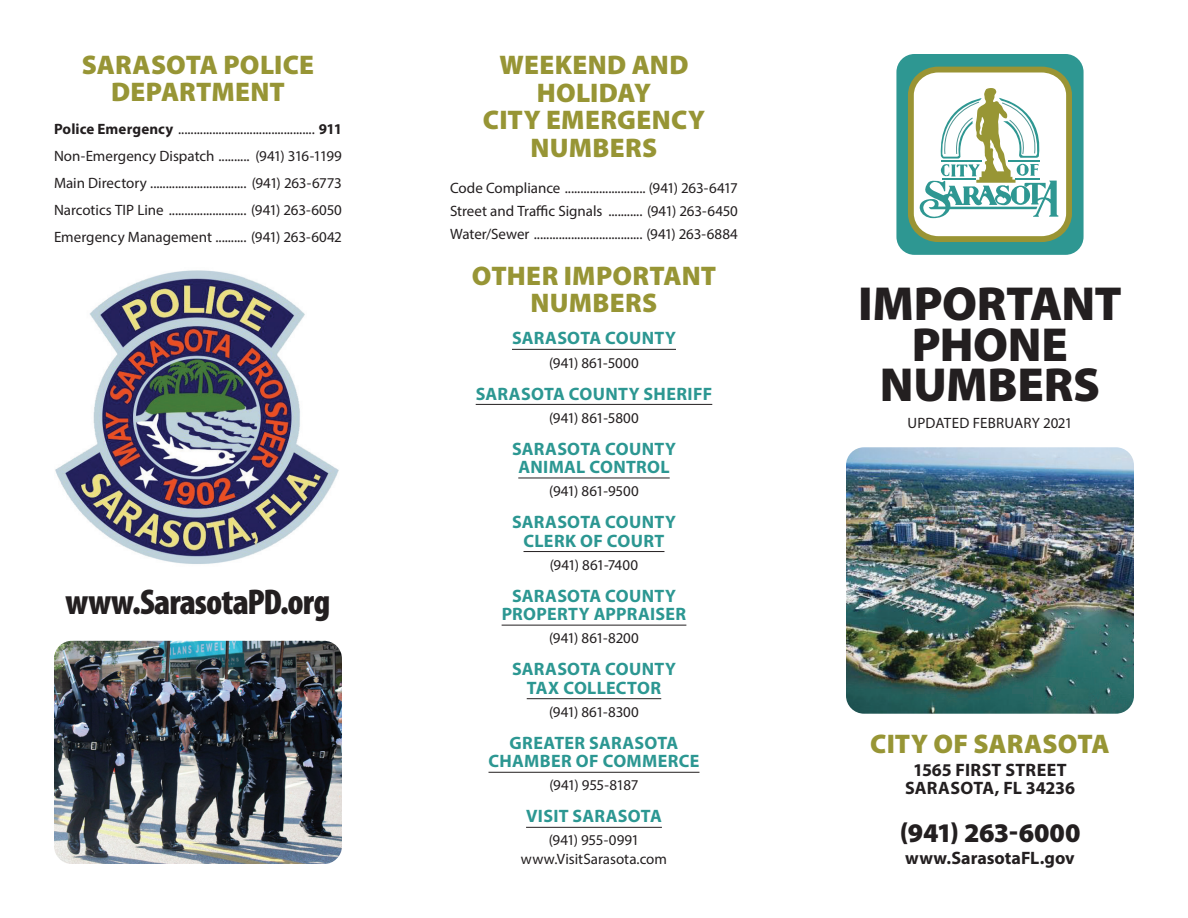
<style>
.page{position:relative;width:1188px;height:918px;background:#fff}
.page>*{position:absolute;margin:0;border:0;box-sizing:border-box;transform-origin:0 0}
.t1{font:900 48px/40.5px "Myriad Pro";letter-spacing:-.01em;color:#231f20;text-align:center}
.t2{font:900 condensed 36px "Myriad Pro";letter-spacing:-.025em;color:#231f20}
.t3{font:900 27px/27.5px "Myriad Pro";letter-spacing:.01em;color:#979535;text-align:center}
.t4{font:900 27px "Myriad Pro";letter-spacing:-.015em;color:#231f20}
.t5{font:700 18px/18.5px "Myriad Pro";letter-spacing:.015em;color:#2c9792;text-align:center}
.t6{font:700 18px/18px "Myriad Pro";letter-spacing:.005em;color:#231f20;text-align:center}
.t7{font:15px/27px "Myriad Pro";color:#231f20;text-align:justify}
.t8{font:15px "Myriad Pro";letter-spacing:-.03em;color:#231f20}
.s1{font-weight:700}
</style>
<div class="page">
<svg style="left:896px;top:54px;width:188px;height:201px"></svg>
<hr style="left:512px;top:349px;width:164px;height:1px;background:#231f20">
<hr style="left:476px;top:404px;width:236px;height:1px;background:#231f20">
<hr style="left:518px;top:478px;width:152px;height:1px;background:#231f20">
<hr style="left:524px;top:551px;width:140px;height:1px;background:#231f20">
<hr style="left:502px;top:625px;width:184px;height:1px;background:#231f20">
<hr style="left:527px;top:698px;width:134px;height:1px;background:#231f20">
<hr style="left:489px;top:772px;width:210px;height:1px;background:#231f20">
<hr style="left:526px;top:827px;width:136px;height:1px;background:#231f20">
<img style="left:846px;top:447px;width:288px;height:267px">
<img style="left:55px;top:270px;width:284px;height:294px">
<img style="left:54px;top:641px;width:288px;height:223px">
<h3 class="t3" style="left:82px;top:51px;width:234px;line-height:27px">SARASOTA POLICE<br>DEPARTMENT</h3>
<p class="t7" style="left:54px;top:115px;width:290px"><span class="s1">Police Emergency</span> ............................................ <span class="s1">911<br></span>Non-Emergency Dispatch .......... (941) 316-1199<br>Main Directory ............................... (941) 263-6773<br>Narcotics TIP Line ......................... (941) 263-6050<br>Emergency Management .......... (941) 263-6042</p>
<h2 class="t2" style="left:66px;top:579px;width:266px">www.SarasotaPD.org</h2>
<h3 class="t3" style="left:483px;top:50px;width:224px">WEEKEND AND<br>HOLIDAY<br>CITY EMERGENCY<br>NUMBERS</h3>
<p class="t7" style="left:450px;top:177px;width:290px;line-height:23.1px">Code Compliance .......................... (941) 263-6417<br>Street and Traffic Signals ........... (941) 263-6450<br>Water/Sewer ................................... (941) 263-6884</p>
<h3 class="t3" style="left:472px;top:261px;width:246px">OTHER IMPORTANT<br>NUMBERS</h3>
<p class="t5" style="left:512px;top:329px;width:165px">SARASOTA COUNTY</p>
<p class="t7" style="left:549px;top:349px;width:91px">(941) 861-5000</p>
<p class="t5" style="left:476px;top:384px;width:238px">SARASOTA COUNTY SHERIFF</p>
<p class="t7" style="left:549px;top:404px;width:91px">(941) 861-5800</p>
<p class="t5" style="left:512px;top:439px;width:165px">SARASOTA COUNTY<br>ANIMAL CONTROL</p>
<p class="t7" style="left:549px;top:477px;width:91px">(941) 861-9500</p>
<p class="t5" style="left:512px;top:512px;width:165px">SARASOTA COUNTY<br>CLERK OF COURT</p>
<p class="t7" style="left:550px;top:551px;width:90px">(941) 861-7400</p>
<p class="t5" style="left:502px;top:586px;width:186px">SARASOTA COUNTY<br>PROPERTY APPRAISER</p>
<p class="t7" style="left:549px;top:625px;width:91px">(941) 861-8200</p>
<p class="t5" style="left:512px;top:659px;width:165px">SARASOTA COUNTY<br>TAX COLLECTOR</p>
<p class="t7" style="left:549px;top:698px;width:91px">(941) 861-8300</p>
<p class="t5" style="left:489px;top:733px;width:212px">GREATER SARASOTA<br>CHAMBER OF COMMERCE</p>
<p class="t8" style="left:550px;top:776px;width:90px">(941) 955-8187</p>
<p class="t5" style="left:526px;top:807px;width:137px">VISIT SARASOTA</p>
<p class="t7" style="left:521px;top:831px;width:148px;line-height:18.5px;text-align:center">(941) 955-0991 www.VisitSarasota.com</p>
<h1 class="t1" style="left:858px;top:282px;width:265px">IMPORTANT<br>PHONE<br>NUMBERS</h1>
<p class="t7" style="left:907px;top:410px;width:167px">UPDATED FEBRUARY 2021</p>
<h3 class="t3" style="left:870px;top:729px;width:241px">CITY OF SARASOTA</h3>
<p class="t6" style="left:905px;top:760px;width:171px">1565 FIRST STREET<br>SARASOTA, FL 34236</p>
<h3 class="t4" style="left:900px;top:814px;width:182px">(941) 263-6000</h3>
<p class="t6" style="left:905px;top:848px;width:171px">www.SarasotaFL.gov</p>
</div>
